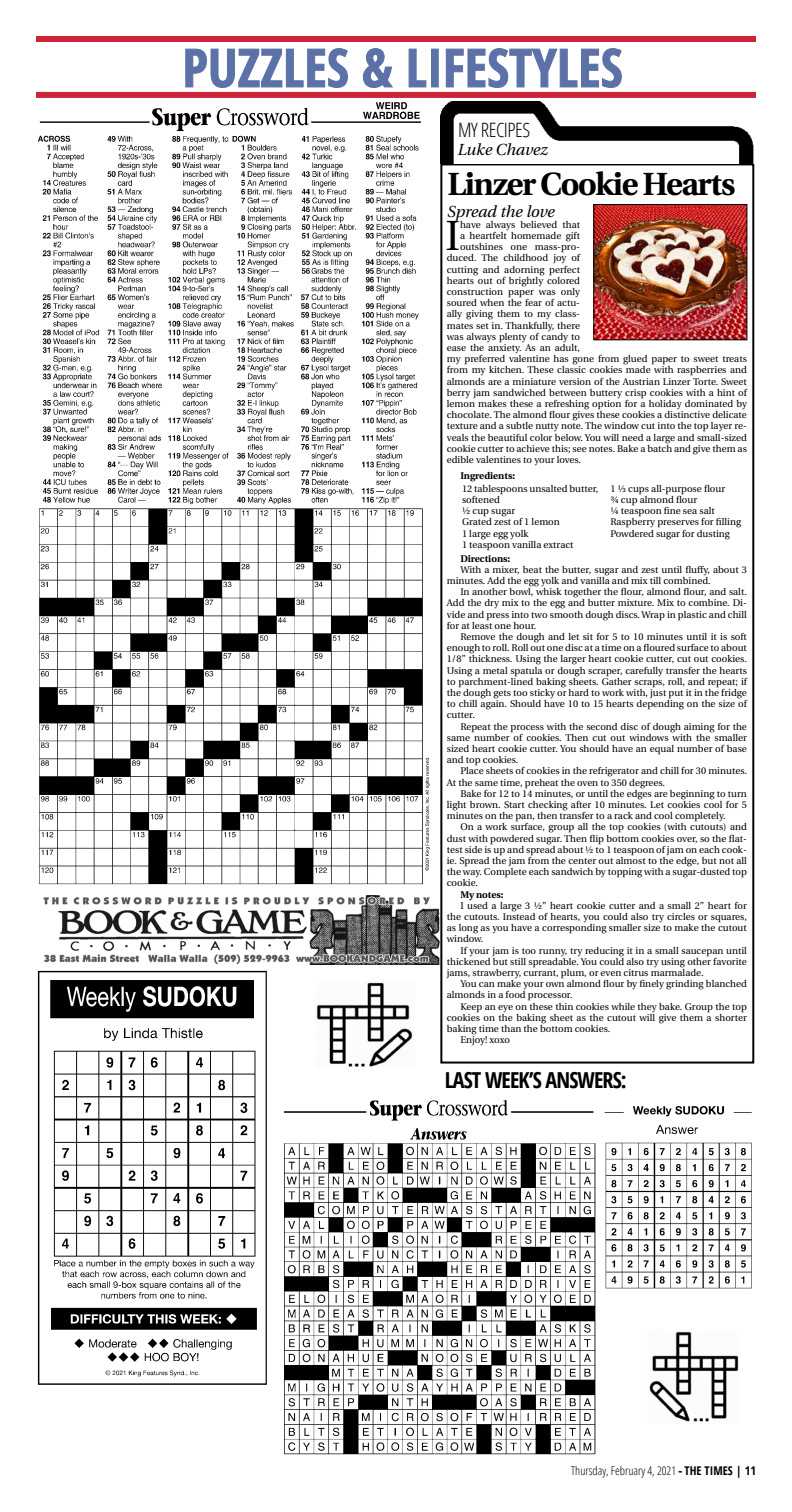
<style>
.page{position:relative;width:792px;height:1512px;background:#fff}
.page>*{position:absolute;margin:0;border:0;box-sizing:border-box;transform-origin:0 0}
.t1{font:700 condensed 53px "Open Sans";color:#5b71a7}
.t2{font:42.1px "Heuristica";color:#000}
.t3{font:700 32px "Heuristica";letter-spacing:-.04em;color:#000}
.t4{font:700 condensed 22px "Open Sans";letter-spacing:-.04em;color:#000}
.t5{font:300 condensed 19.8px "Open Sans";letter-spacing:-.02em;color:#000}
.t6{font:italic 16px "Heuristica";color:#000}
.t7{font:300 condensed 12px "Open Sans";color:#000}
.t8{font:9.7px/11.2px "Heuristica";color:#000;text-align:justify}
.t9{font:700 9.7px "Heuristica";color:#000}
.s1{font-weight:700;font-stretch:normal}
.s2{font-weight:700}
</style>
<div class="page">
<div style="left:36px;top:36px;width:720px;height:6px;background:#cd2438"></div>
<div style="left:36px;top:92px;width:720px;height:6px;background:#cd2438"></div>
<svg style="left:185px;top:48px;width:163px;height:40px"></svg>
<svg style="left:362px;top:48px;width:31px;height:40px"></svg>
<svg style="left:408px;top:48px;width:19px;height:40px"></svg>
<div style="left:431px;top:49px;width:8px;height:38px;border:1px solid #5b71a7"></div>
<svg style="left:445px;top:48px;width:177px;height:40px"></svg>
<img style="left:43px;top:895px;width:397px;height:69px">
<img style="left:316px;top:982px;width:97px;height:85px">
<img style="left:649px;top:1331px;width:90px;height:91px">
<div style="left:440px;top:163px;width:314px;height:901px;border:2px solid #000"></div>
<img style="left:440px;top:101px;width:314px;height:63px">
<img style="left:604px;top:1106px;width:148px;height:183px">
<img style="left:37px;top:970px;width:230px;height:415px">
<img style="left:284px;top:1100px;width:312px;height:355px">
<img style="left:38px;top:102px;width:392px;height:783px">
<img style="left:596px;top:206px;width:149px;height:132px">
<div style="left:594px;top:204px;width:153px;height:136px;border:1px solid #000"></div>
<h1 class="t1" style="left:182px;top:31px;width:442px">PUZZLES &amp; LIFESTYLES</h1>
<h3 class="t5" style="left:458px;top:116px;width:74px">MY RECIPES</h3>
<h3 class="t6" style="left:457px;top:137px;width:92px">Luke Chavez</h3>
<h3 class="t3" style="left:447px;top:158px;width:290px">Linzer Cookie Hearts</h3>
<h3 class="t6" style="left:447px;top:199px;width:109px">Spread the love</h3>
<h2 class="t2" style="left:445px;top:203px;width:16px">I</h2>
<p class="t8" style="left:460px;top:219px;width:122px">have always believed that</p>
<p class="t8" style="left:460px;top:230px;width:122px">a heartfelt homemade gift</p>
<p class="t8" style="left:460px;top:241px;width:122px">outshines one mass-pro-</p>
<p class="t8" style="left:447px;top:252px;width:135px">duced. The childhood joy of</p>
<p class="t8" style="left:447px;top:264px;width:135px">cutting and adorning perfect</p>
<p class="t8" style="left:447px;top:275px;width:135px">hearts out of brightly colored</p>
<p class="t8" style="left:447px;top:286px;width:135px">construction paper was only</p>
<p class="t8" style="left:447px;top:297px;width:135px">soured when the fear of actu-</p>
<p class="t8" style="left:447px;top:308px;width:135px">ally giving them to my class-</p>
<p class="t8" style="left:447px;top:320px;width:135px">mates set in. Thankfully, there</p>
<p class="t8" style="left:447px;top:331px;width:135px">was always plenty of candy to</p>
<p class="t8" style="left:447px;top:342px;width:135px">ease the anxiety. As an adult,</p>
<p class="t8" style="left:447px;top:353px;width:302px">my preferred valentine has gone from glued paper to sweet treats</p>
<p class="t8" style="left:447px;top:365px;width:302px">from my kitchen. These classic cookies made with raspberries and</p>
<p class="t8" style="left:447px;top:376px;width:302px">almonds are a miniature version of the Austrian Linzer Torte. Sweet</p>
<p class="t8" style="left:447px;top:387px;width:302px">berry jam sandwiched between buttery crisp cookies with a hint of</p>
<p class="t8" style="left:447px;top:398px;width:302px">lemon makes these a refreshing option for a holiday dominated by</p>
<p class="t8" style="left:447px;top:409px;width:302px">chocolate. The almond flour gives these cookies a distinctive delicate</p>
<p class="t8" style="left:447px;top:421px;width:302px">texture and a subtle nutty note. The window cut into the top layer re-</p>
<p class="t8" style="left:447px;top:432px;width:302px">veals the beautiful color below. You will need a large and small-sized</p>
<p class="t8" style="left:447px;top:443px;width:302px">cookie cutter to achieve this; see notes. Bake a batch and give them as</p>
<p class="t8" style="left:447px;top:454px;width:136px">edible valentines to your loves.</p>
<p class="t9" style="left:460px;top:468px;width:56px">Ingredients:</p>
<p class="t8" style="left:462px;top:483px;width:138px;text-align:left">12 tablespoons unsalted butter, softened<br>½ cup sugar<br>Grated zest of 1 lemon<br>1 large egg yolk<br>1 teaspoon vanilla extract</p>
<p class="t8" style="left:610px;top:483px;width:132px;text-align:left">1 ⅓ cups all-purpose flour<br>¾ cup almond flour<br>¼ teaspoon fine sea salt<br>Raspberry preserves for filling<br>Powdered sugar for dusting</p>
<p class="t9" style="left:460px;top:550px;width:51px">Directions:</p>
<p class="t8" style="left:447px;top:564px;width:302px;text-indent:14px">With a mixer, beat the butter, sugar and zest until fluffy, about 3 minutes. Add the egg yolk and vanilla and mix till combined.</p>
<p class="t8" style="left:447px;top:586px;width:302px;text-indent:14px">In another bowl, whisk together the flour, almond flour, and salt.<br>Add the dry mix to the egg and butter mixture. Mix to combine. Di&shy;vide and press into two smooth dough discs. Wrap in plastic and chill for at least one hour.</p>
<p class="t8" style="left:447px;top:631px;width:302px;text-indent:14px">Remove the dough and let sit for 5 to 10 minutes until it is soft enough to roll. Roll out one disc at a time on a floured surface to about 1/8” thickness. Using the larger heart cookie cutter, cut out cookies.<br>Using a metal spatula or dough scraper, carefully transfer the hearts to parchment-lined baking sheets. Gather scraps, roll, and repeat; if the dough gets too sticky or hard to work with, just put it in the fridge to chill again. Should have 10 to 15 hearts depending on the size of cutter.</p>
<p class="t8" style="left:447px;top:721px;width:302px;text-indent:14px">Repeat the process with the second disc of dough aiming for the same number of cookies. Then cut out windows with the smaller sized heart cookie cutter. You should have an equal number of base and top cookies.</p>
<p class="t8" style="left:447px;top:766px;width:302px;text-indent:14px">Place sheets of cookies in the refrigerator and chill for 30 minutes.<br>At the same time, preheat the oven to 350 degrees.</p>
<p class="t8" style="left:447px;top:788px;width:302px;text-indent:14px">Bake for 12 to 14 minutes, or until the edges are beginning to turn light brown. Start checking after 10 minutes. Let cookies cool for 5 minutes on the pan, then transfer to a rack and cool completely.</p>
<p class="t8" style="left:447px;top:822px;width:302px;text-indent:14px">On a work surface, group all the top cookies (with cutouts) and dust with powdered sugar. Then flip bottom cookies over, so the flat&shy;test side is up and spread about ½ to 1 teaspoon of jam on each cook&shy;ie. Spread the jam from the center out almost to the edge, but not all the way. Complete each sandwich by topping with a sugar-dusted top cookie.</p>
<p class="t9" style="left:460px;top:886px;width:45px">My notes:</p>
<p class="t8" style="left:447px;top:900px;width:302px;text-indent:14px">I used a large 3 ½” heart cookie cutter and a small 2” heart for the cutouts. Instead of hearts, you could also try circles or squares, as long as you have a corresponding smaller size to make the cutout window.</p>
<p class="t8" style="left:447px;top:945px;width:302px;text-indent:14px">If your jam is too runny, try reducing it in a small saucepan until thickened but still spreadable. You could also try using other favorite jams, strawberry, currant, plum, or even citrus marmalade.</p>
<p class="t8" style="left:447px;top:978px;width:302px;text-indent:14px">You can make your own almond flour by finely grinding blanched almonds in a food processor.</p>
<p class="t8" style="left:460px;top:1001px;width:288px">Keep an eye on these thin cookies while they bake. Group the top</p>
<p class="t8" style="left:447px;top:1012px;width:302px">cookies on the baking sheet as the cutout will give them a shorter</p>
<p class="t8" style="left:447px;top:1023px;width:165px">baking time than the bottom cookies.</p>
<p class="t8" style="left:460px;top:1034px;width:51px">Enjoy! xoxo</p>
<h3 class="t4" style="left:445px;top:1064px;width:184px">LAST WEEK’S ANSWERS:</h3>
<p class="t7" style="left:571px;top:1463px;width:186px">Thursday, February 4, 2021 <span class="s1">-</span> <span class="s2">THE TIMES | 11</span></p>
</div>
